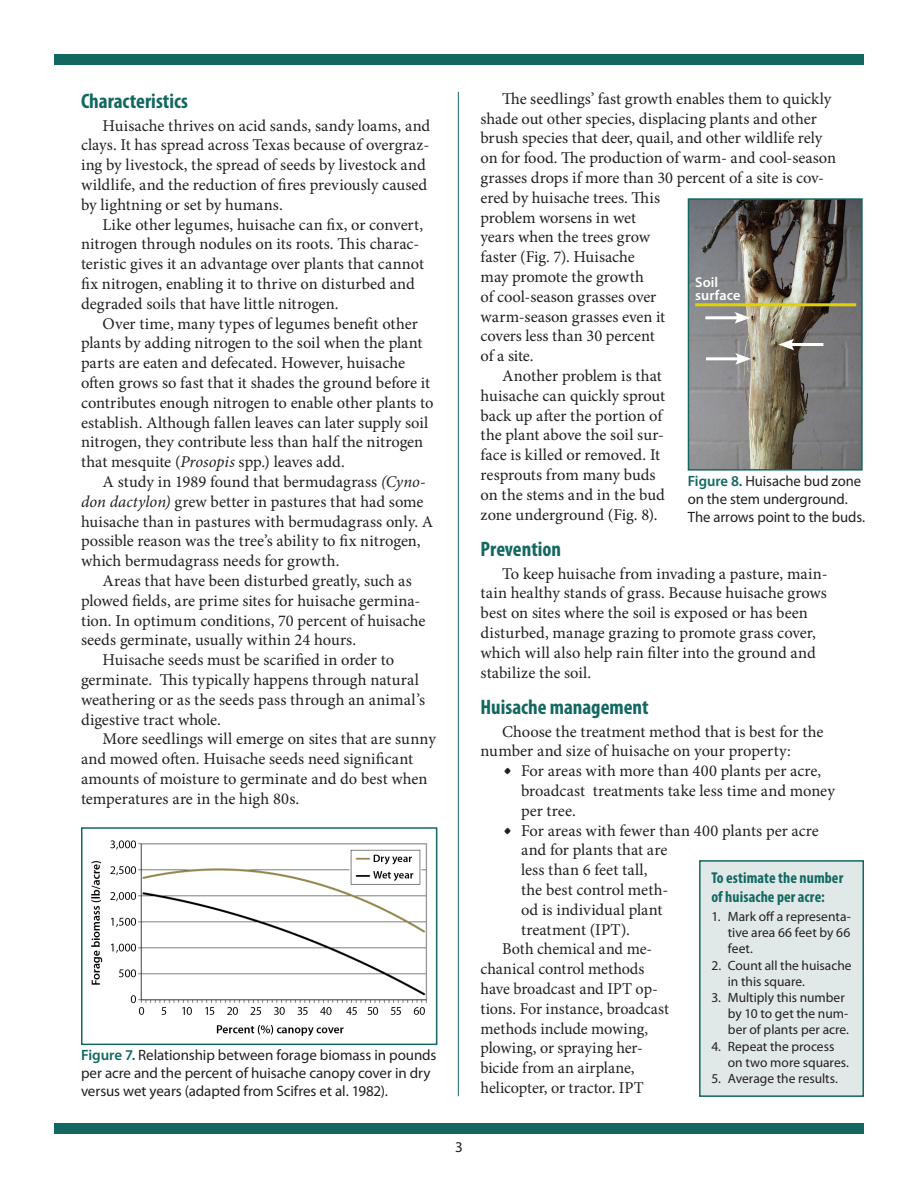
<style>
.page{position:relative;width:918px;height:1188px;background:#fff}
.page>*{position:absolute;margin:0;border:0;box-sizing:border-box;transform-origin:0 0}
.heading1{font:700 condensed 21px "Myriad Pro";color:#126861}
.body{font:16.5px/19.8px "Minion Pro";color:#231f20}
.tabs{font:16.5px/19.8px "Minion Pro";letter-spacing:.005em;color:#231f20}
.heading1-2{font:700 condensed 15.75px/18.9px "Myriad Pro";letter-spacing:.005em;color:#126861}
.t1{font:15px/18px "Myriad Pro";letter-spacing:-.005em;color:#231f20}
.t2{font:600 14.25px/13.5px "Myriad Pro";letter-spacing:.005em;color:#fff}
.number_tabs{font:13.5px/16.2px "Myriad Pro";color:#231f20}
.s1{font-style:italic}
.s2{font-weight:600;color:#126861}
.s3{font-family:"Warnock Pro";font-size:22.5px}
</style>
<div class="page">
<div style="left:54px;top:1123px;width:810px;height:11px;background:#126861"></div>
<div style="left:54px;top:54px;width:810px;height:11px;background:#126861"></div>
<hr style="left:458px;top:92px;width:1px;height:1004px;background:#126861">
<div style="left:700px;top:861px;width:163px;height:235px;background:#e1e9e8"></div>
<div style="left:699px;top:860px;width:165px;height:237px;border:2px solid #126861"></div>
<img style="left:91px;top:840px;width:336px;height:196px">
<div style="left:81px;top:827px;width:356px;height:218px;border:2px solid #126861"></div>
<img style="left:691px;top:201px;width:169px;height:267px">
<div style="left:688px;top:198px;width:175px;height:273px;border:2px solid #126861"></div>
<hr style="left:789px;top:343px;width:34px;height:3px;background:#fff">
<svg style="left:778px;top:339px;width:16px;height:11px"></svg>
<hr style="left:706px;top:357px;width:35px;height:3px;background:#fff">
<svg style="left:735px;top:353px;width:16px;height:12px"></svg>
<hr style="left:705px;top:316px;width:35px;height:3px;background:#fff">
<svg style="left:734px;top:312px;width:16px;height:12px"></svg>
<hr style="left:695px;top:303px;width:161px;height:3px;background:#e1d201">
<p class="heading1" style="left:81px;top:87px;width:108px">Characteristics</p>
<p class="body" style="left:81px;top:116px;width:351px;text-indent:22px">Huisache thrives on acid sands, sandy loams, and clays. It has spread across Texas because of overgraz&shy;ing by livestock, the spread of seeds by livestock and wildlife, and the reduction of fires previously caused by lightning or set by humans.</p>
<p class="body" style="left:81px;top:215px;width:345px;text-indent:22px">Like other legumes, huisache can fix, or convert, nitrogen through nodules on its roots. This charac&shy;teristic gives it an advantage over plants that cannot fix nitrogen, enabling it to thrive on disturbed and degraded soils that have little nitrogen.</p>
<p class="body" style="left:81px;top:314px;width:354px;text-indent:22px">Over time, many types of legumes benefit other plants by adding nitrogen to the soil when the plant parts are eaten and defecated. However, huisache often grows so fast that it shades the ground before it contributes enough nitrogen to enable other plants to establish. Although fallen leaves can later supply soil nitrogen, they contribute less than half the nitrogen that mesquite (<span class="s1">Prosopis</span> spp.) leaves add.</p>
<p class="body" style="left:81px;top:472px;width:354px;text-indent:22px">A study in 1989 found that bermudagrass <span class="s1">(Cyno&shy;don dactylon)</span> grew better in pastures that had some huisache than in pastures with bermudagrass only. A possible reason was the tree’s ability to fix nitrogen, which bermudagrass needs for growth.</p>
<p class="body" style="left:81px;top:571px;width:346px;text-indent:22px">Areas that have been disturbed greatly, such as plowed fields, are prime sites for huisache germina&shy;tion. In optimum conditions, 70 percent of huisache seeds germinate, usually within 24 hours.</p>
<p class="body" style="left:81px;top:650px;width:346px;text-indent:22px">Huisache seeds must be scarified in order to germinate. This typically happens through natural weathering or as the seeds pass through an animal’s digestive tract whole.</p>
<p class="body" style="left:81px;top:729px;width:356px;text-indent:22px">More seedlings will emerge on sites that are sunny and mowed often. Huisache seeds need significant amounts of moisture to germinate and do best when temperatures are in the high 80s.</p>
<p class="t1" style="left:81px;top:1046px;width:357px"><span class="s2">Figure 7.</span> Relationship between forage biomass in pounds per acre and the percent of huisache canopy cover in dry versus wet years (adapted from Scifres et al. 1982).</p>
<p class="t1" style="left:455px;top:1138px;width:9px">3</p>
<p class="body" style="left:481px;top:89px;width:357px;text-indent:22px">The seedlings’ fast growth enables them to quickly shade out other species, displacing plants and other brush species that deer, quail, and other wildlife rely on for food. The production of warm- and cool-season grasses drops if more than 30 percent of a site is cov&shy;ered by huisache trees. This<br>problem worsens in wet<br>years when the trees grow<br>faster (Fig. 7). Huisache<br>may promote the growth<br>of cool-season grasses over<br>warm-season grasses even it<br>covers less than 30 percent<br>of a site.</p>
<p class="body" style="left:481px;top:366px;width:186px;text-indent:22px">Another problem is that huisache can quickly sprout back up after the portion of the plant above the soil sur&shy;face is killed or removed. It resprouts from many buds on the stems and in the bud zone underground (Fig. 8).</p>
<p class="heading1" style="left:481px;top:535px;width:82px">Prevention</p>
<p class="body" style="left:481px;top:564px;width:348px;text-indent:22px">To keep huisache from invading a pasture, main&shy;tain healthy stands of grass. Because huisache grows best on sites where the soil is exposed or has been disturbed, manage grazing to promote grass cover, which will also help rain filter into the ground and stabilize the soil.</p>
<p class="heading1" style="left:481px;top:694px;width:170px">Huisache management</p>
<p class="body" style="left:481px;top:722px;width:344px;text-indent:22px">Choose the treatment method that is best for the number and size of huisache on your property:</p>
<p class="tabs" style="left:521px;top:761px;width:315px;text-indent:-18px"><span class="s3">•</span> For areas with more than 400 plants per acre, broadcast treatments take less time and money per tree.</p>
<p class="tabs" style="left:521px;top:821px;width:299px;text-indent:-18px"><span class="s3">•</span> For areas with fewer than 400 plants per acre and for plants that are<br>less than 6 feet tall,<br>the best control meth-<br>od is individual plant<br>treatment (IPT).</p>
<p class="body" style="left:481px;top:939px;width:190px;text-indent:22px">Both chemical and me&shy;chanical control methods have broadcast and IPT op&shy;tions. For instance, broadcast methods include mowing, plowing, or spraying her&shy;bicide from an airplane, helicopter, or tractor. IPT</p>
<p class="t2" style="left:695px;top:275px;width:47px">Soil surface</p>
<p class="t1" style="left:688px;top:471px;width:179px"><span class="s2">Figure 8.</span> Huisache bud zone on the stem underground.<br>The arrows point to the buds.</p>
<p class="heading1-2" style="left:711px;top:868px;width:133px">To estimate the number of huisache per acre:</p>
<p class="number_tabs" style="left:728px;top:908px;width:124px;text-align:justify;text-indent:-16px">1. Mark off a representa&shy;tive area 66 feet by 66 feet.</p>
<p class="number_tabs" style="left:728px;top:957px;width:125px;text-indent:-16px">2. Count all the huisache in this square.</p>
<p class="number_tabs" style="left:728px;top:989px;width:123px;text-indent:-16px">3. Multiply this number by 10 to get the num&shy;ber of plants per acre.</p>
<p class="number_tabs" style="left:728px;top:1038px;width:123px;text-indent:-16px">4. Repeat the process on two more squares.</p>
<p class="number_tabs" style="left:711px;top:1070px;width:128px">5. Average the results.</p>
</div>
